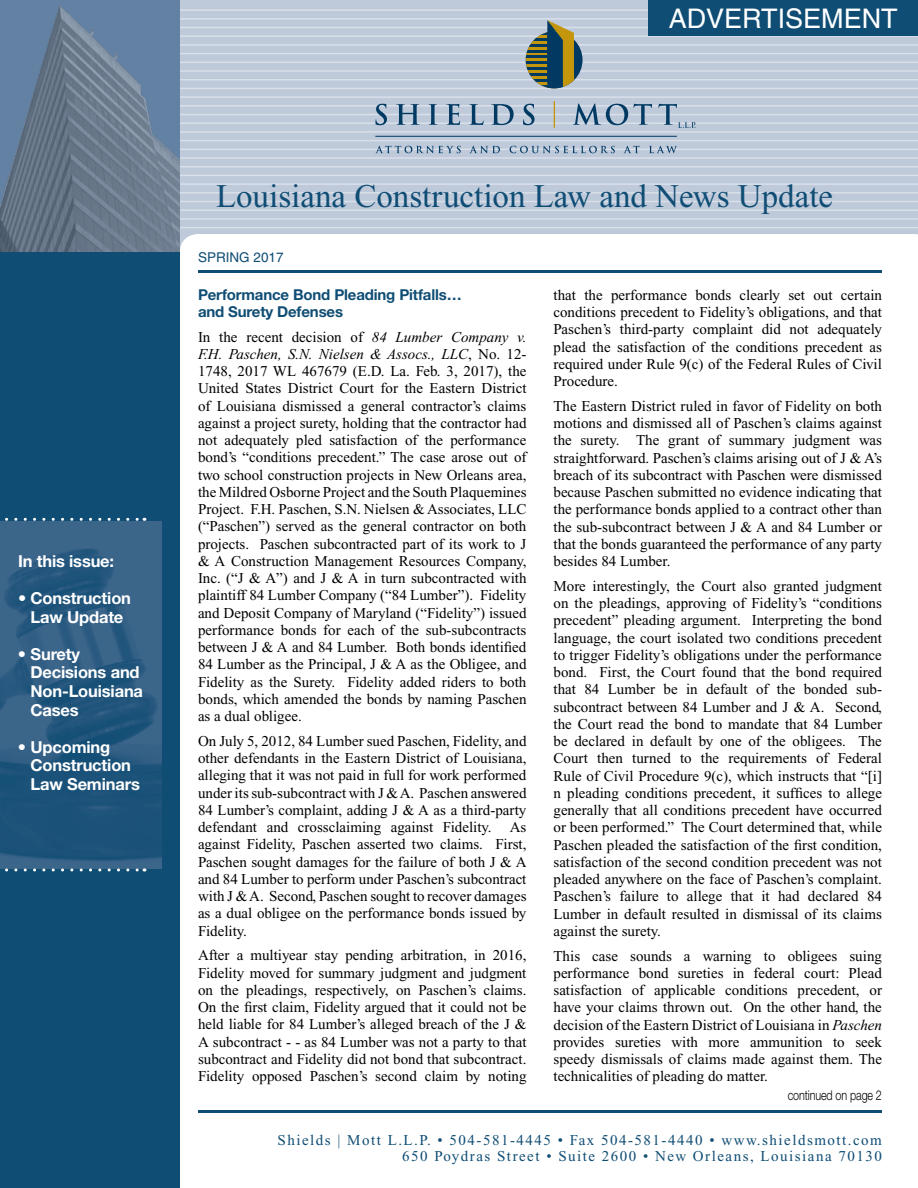
<style>
.page{position:relative;width:918px;height:1188px;background:#fff}
.page>*{position:absolute;margin:0;border:0;box-sizing:border-box;transform-origin:0 0}
.t1{font:33px "Times New Roman";color:#0f4d74}
.t2{font:27px "Helvetica";color:#fff}
.t3{font:700 16.5px/18.8px "Helvetica Neue";letter-spacing:-.01em;color:#fff}
.t4{font:15px/17.2px "Times New Roman";color:#000;text-align:justify}
.t5{font:15px/16.5px "Times New Roman";letter-spacing:.1em;color:#0f4d74;text-align:right}
.t6{font:700 15px/17.2px "Helvetica Neue";letter-spacing:-.01em;color:#0f4d74}
.t7{font:300 13.5px "Helvetica Neue";letter-spacing:-.01em;color:#000;scale:.8 1}
.t8{font:13.5px "Helvetica";color:#0f4d74}
.s1{font-style:italic}
</style>
<div class="page">
<div style="left:0;top:0;width:180px;height:1188px;background:#0f4d74"></div>
<div style="left:180px;top:0;width:738px;height:1188px;background:#bec9da"></div>
<div style="left:180px;top:234px;width:738px;height:954px;background:#fff"></div>
<hr style="left:198px;top:270px;width:684px;height:3px;background:#0f4d74">
<hr style="left:198px;top:1110px;width:684px;height:3px;background:#0f4d74">
<img style="left:0;top:522px;width:162px;height:346px">
<svg style="left:5px;top:518px;width:140px;height:3px"></svg>
<svg style="left:0;top:868px;width:145px;height:4px"></svg>
<hr style="left:180px;top:9px;width:738px;height:2px;background:#dae0ea">
<hr style="left:180px;top:18px;width:738px;height:2px;background:#dae0ea">
<hr style="left:180px;top:27px;width:738px;height:1px;background:#dae0ea">
<hr style="left:180px;top:35px;width:738px;height:2px;background:#dae0ea">
<hr style="left:180px;top:44px;width:738px;height:2px;background:#dae0ea">
<hr style="left:180px;top:53px;width:738px;height:1px;background:#dae0ea">
<hr style="left:180px;top:62px;width:738px;height:1px;background:#dae0ea">
<hr style="left:180px;top:70px;width:738px;height:2px;background:#dae0ea">
<hr style="left:180px;top:79px;width:738px;height:1px;background:#dae0ea">
<hr style="left:180px;top:88px;width:738px;height:1px;background:#dae0ea">
<hr style="left:180px;top:96px;width:738px;height:2px;background:#dae0ea">
<hr style="left:180px;top:105px;width:738px;height:2px;background:#dae0ea">
<hr style="left:180px;top:114px;width:738px;height:1px;background:#dae0ea">
<hr style="left:180px;top:122px;width:738px;height:2px;background:#dae0ea">
<hr style="left:180px;top:131px;width:738px;height:2px;background:#dae0ea">
<hr style="left:180px;top:140px;width:738px;height:1px;background:#dae0ea">
<hr style="left:180px;top:149px;width:738px;height:1px;background:#dae0ea">
<hr style="left:180px;top:157px;width:738px;height:2px;background:#dae0ea">
<hr style="left:180px;top:166px;width:738px;height:1px;background:#dae0ea">
<hr style="left:180px;top:175px;width:738px;height:1px;background:#dae0ea">
<hr style="left:180px;top:183px;width:738px;height:2px;background:#dae0ea">
<hr style="left:180px;top:192px;width:738px;height:2px;background:#dae0ea">
<hr style="left:180px;top:201px;width:738px;height:1px;background:#dae0ea">
<hr style="left:180px;top:209px;width:738px;height:2px;background:#dae0ea">
<hr style="left:180px;top:218px;width:738px;height:2px;background:#dae0ea">
<hr style="left:180px;top:227px;width:738px;height:1px;background:#dae0ea">
<div style="left:648px;top:0;width:270px;height:36px;background:#0f4d74"></div>
<img style="left:0;top:0;width:180px;height:252px">
<div style="left:526px;top:32px;width:57px;height:56px;background:#003a63;border-radius:50%"></div>
<svg style="left:526px;top:20px;width:48px;height:68px"></svg>
<hr style="left:526px;top:32px;width:23px;height:3px;background:#003a63">
<hr style="left:526px;top:38px;width:23px;height:3px;background:#003a63">
<hr style="left:526px;top:44px;width:23px;height:3px;background:#003a63">
<hr style="left:526px;top:50px;width:23px;height:3px;background:#003a63">
<hr style="left:526px;top:55px;width:23px;height:3px;background:#003a63">
<hr style="left:526px;top:61px;width:23px;height:3px;background:#003a63">
<hr style="left:526px;top:67px;width:23px;height:3px;background:#003a63">
<hr style="left:526px;top:73px;width:23px;height:3px;background:#003a63">
<hr style="left:526px;top:79px;width:23px;height:3px;background:#003a63">
<hr style="left:526px;top:85px;width:23px;height:3px;background:#003a63">
<svg style="left:375px;top:104px;width:12px;height:21px"></svg>
<svg style="left:396px;top:104px;width:24px;height:21px"></svg>
<svg style="left:429px;top:104px;width:9px;height:21px"></svg>
<svg style="left:446px;top:104px;width:14px;height:21px"></svg>
<svg style="left:469px;top:104px;width:15px;height:21px"></svg>
<svg style="left:491px;top:104px;width:23px;height:21px"></svg>
<svg style="left:523px;top:104px;width:12px;height:21px"></svg>
<svg style="left:573px;top:103px;width:79px;height:22px"></svg>
<svg style="left:658px;top:104px;width:37px;height:24px"></svg>
<hr style="left:375px;top:136px;width:302px;height:1px;background:#003a63">
<svg style="left:554px;top:101px;width:1px;height:27px"></svg>
<svg style="left:375px;top:146px;width:86px;height:7px"></svg>
<svg style="left:469px;top:146px;width:31px;height:7px"></svg>
<svg style="left:510px;top:146px;width:105px;height:7px"></svg>
<svg style="left:624px;top:146px;width:16px;height:7px"></svg>
<svg style="left:649px;top:146px;width:28px;height:7px"></svg>
<h2 class="t2" style="left:669px;top:3px;width:231px">ADVERTISEMENT</h2>
<p class="t3" style="left:18px;top:552px;width:98px">In this issue:</p>
<p class="t3" style="left:18px;top:588px;width:115px;text-align:center">• Construction<br>Law Update</p>
<p class="t3" style="left:31px;top:644px;width:114px;text-indent:-13px">• Surety<br>Decisions and<br>Non-Louisiana<br>Cases</p>
<p class="t3" style="left:31px;top:737px;width:111px;text-indent:-13px">• Upcoming<br>Construction<br>Law Seminars</p>
<h1 class="t1" style="left:216px;top:178px;width:619px">Louisiana Construction Law and News Update</h1>
<p class="t8" style="left:198px;top:250px;width:87px">SPRING 2017</p>
<p class="t6" style="left:198px;top:285px;width:265px">Performance Bond Pleading Pitfalls… and Surety Defenses</p>
<p class="t4" style="left:198px;top:328px;width:330px">In the recent decision of <span class="s1">84 Lumber Company v.<br>F.H. Paschen, S.N. Nielsen &amp; Assocs., LLC</span>, No. 12- 1748, 2017 WL 467679 (E.D. La. Feb. 3, 2017), the United States District Court for the Eastern District of Louisiana dismissed a general contractor’s claims against a project surety, holding that the contractor had not adequately pled satisfaction of the performance bond’s “conditions precedent.” The case arose out of two school construction projects in New Orleans area, the Mildred Osborne Project and the South Plaquemines Project. F.H. Paschen, S.N. Nielsen &amp; Associates, LLC (“Paschen”) served as the general contractor on both projects. Paschen subcontracted part of its work to J &amp; A Construction Management Resources Company, Inc. (“J &amp; A”) and J &amp; A in turn subcontracted with plaintiff 84 Lumber Company (“84 Lumber”). Fidelity and Deposit Company of Maryland (“Fidelity”) issued performance bonds for each of the sub-subcontracts between J &amp; A and 84 Lumber. Both bonds identified 84 Lumber as the Principal, J &amp; A as the Obligee, and Fidelity as the Surety. Fidelity added riders to both bonds, which amended the bonds by naming Paschen as a dual obligee.</p>
<p class="t4" style="left:198px;top:732px;width:330px">On July 5, 2012, 84 Lumber sued Paschen, Fidelity, and other defendants in the Eastern District of Louisiana, alleging that it was not paid in full for work performed under its sub-subcontract with J &amp; A. Paschen answered 84 Lumber’s complaint, adding J &amp; A as a third-party defendant and crossclaiming against Fidelity. As against Fidelity, Paschen asserted two claims. First, Paschen sought damages for the failure of both J &amp; A and 84 Lumber to perform under Paschen’s subcontract with J &amp; A. Second, Paschen sought to recover damages as a dual obligee on the performance bonds issued by Fidelity.</p>
<p class="t4" style="left:198px;top:947px;width:330px">After a multiyear stay pending arbitration, in 2016, Fidelity moved for summary judgment and judgment on the pleadings, respectively, on Paschen’s claims.<br>On the first claim, Fidelity argued that it could not be held liable for 84 Lumber’s alleged breach of the J &amp; A subcontract - - as 84 Lumber was not a party to that subcontract and Fidelity did not bond that subcontract.<br>Fidelity opposed Paschen’s second claim by noting</p>
<p class="t4" style="left:554px;top:286px;width:330px">that the performance bonds clearly set out certain conditions precedent to Fidelity’s obligations, and that Paschen’s third-party complaint did not adequately plead the satisfaction of the conditions precedent as required under Rule 9(c) of the Federal Rules of Civil Procedure.</p>
<p class="t4" style="left:554px;top:397px;width:330px">The Eastern District ruled in favor of Fidelity on both motions and dismissed all of Paschen’s claims against the surety. The grant of summary judgment was straightforward. Paschen’s claims arising out of J &amp; A’s breach of its subcontract with Paschen were dismissed because Paschen submitted no evidence indicating that the performance bonds applied to a contract other than the sub-subcontract between J &amp; A and 84 Lumber or that the bonds guaranteed the performance of any party besides 84 Lumber.</p>
<p class="t4" style="left:554px;top:577px;width:330px">More interestingly, the Court also granted judgment on the pleadings, approving of Fidelity’s “conditions precedent” pleading argument. Interpreting the bond language, the court isolated two conditions precedent to trigger Fidelity’s obligations under the performance bond. First, the Court found that the bond required that 84 Lumber be in default of the bonded sub&shy;subcontract between 84 Lumber and J &amp; A. Second, the Court read the bond to mandate that 84 Lumber be declared in default by one of the obligees. The Court then turned to the requirements of Federal Rule of Civil Procedure 9(c), which instructs that “[i] n pleading conditions precedent, it suffices to allege generally that all conditions precedent have occurred or been performed.” The Court determined that, while Paschen pleaded the satisfaction of the first condition, satisfaction of the second condition precedent was not pleaded anywhere on the face of Paschen’s complaint.<br>Paschen’s failure to allege that it had declared 84<br>Lumber in default resulted in dismissal of its claims against the surety.</p>
<p class="t4" style="left:554px;top:947px;width:330px">This case sounds a warning to obligees suing performance bond sureties in federal court: Plead satisfaction of applicable conditions precedent, or have your claims thrown out. On the other hand, the decision of the Eastern District of Louisiana in <span class="s1">Paschen </span>provides sureties with more ammunition to seek speedy dismissals of claims made against them. The technicalities of pleading do matter.</p>
<p class="t7" style="left:788px;top:1087px;width:119px">continued on page 2</p>
<p class="t5" style="left:278px;top:1131px;width:606px">Shields | Mott L.L.P. • 504-581-4445 • Fax 504-581-4440 • www.shieldsmott.com<br>650 Poydras Street • Suite 2600 • New Orleans, Louisiana 70130</p>
</div>
